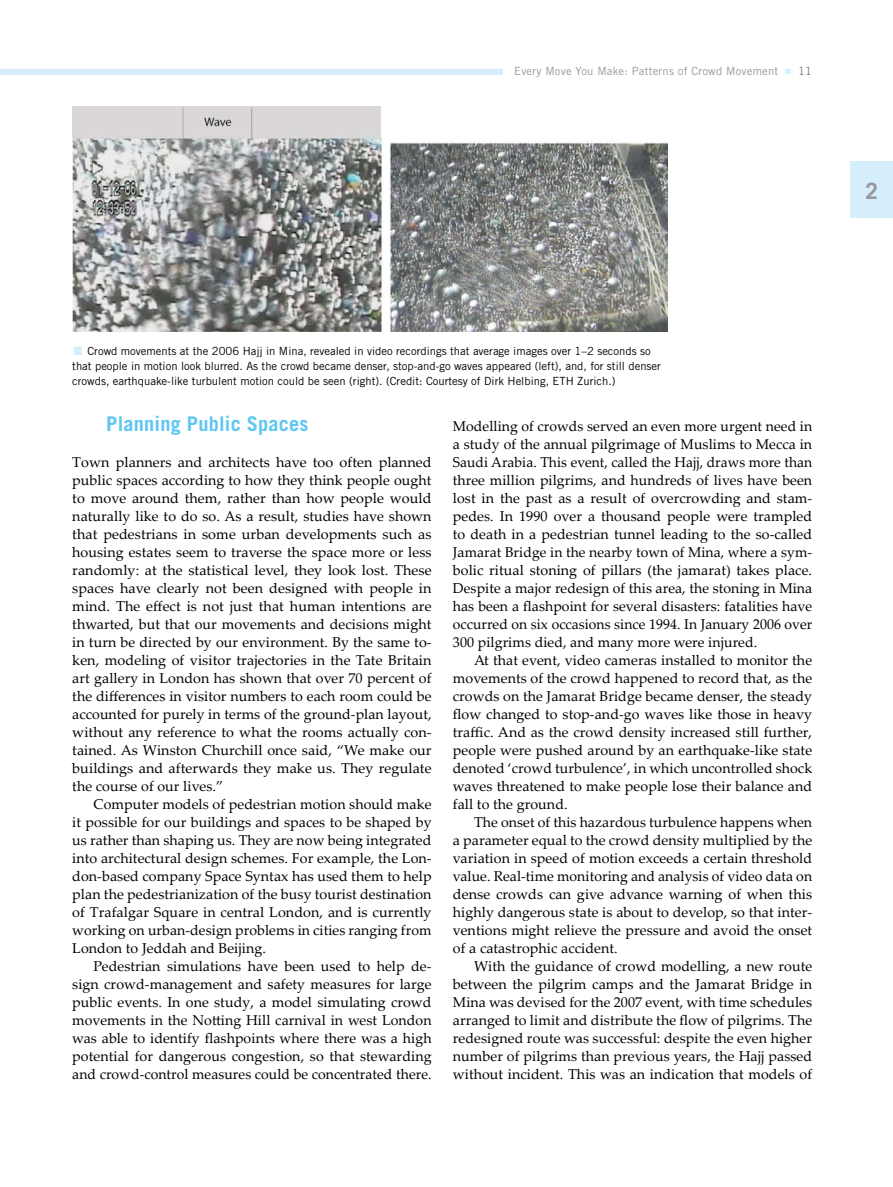
<style>
.page{position:relative;width:893px;height:1187px;background:#fff}
.page>*{position:absolute;margin:0;border:0;box-sizing:border-box;transform-origin:0 0}
.t1{font:700 22.5px "Trade Gothic LT Std";color:#98989c}
.Headline-1{font:700 20.25px "Trade Gothic LT Std";letter-spacing:.01em;color:#5ec6f2}
.Bodytext-2{font:14.25px/18px "Palatino Linotype";letter-spacing:.005em;color:#000;text-align:justify}
.Bodytext-1{font:14.25px/18px "Palatino Linotype";letter-spacing:.005em;color:#000;text-align:justify}
.t2{font:11.25px/15px "Trade Gothic LT Std";color:#000}
.t3{font:11.25px "Trade Gothic LT Std";letter-spacing:.02em;color:#98989c}
.s1{font-family:"Minion Pro";font-size:18px;color:#d4eefb}
.s2{color:#757378}
.s3{font-family:"Minion Pro";font-size:28.5px;color:#d4eefb}
</style>
<div class="page">
<div style="left:850px;top:161px;width:43px;height:56px;background:#d4eefb"></div>
<div style="left:0;top:69px;width:812px;height:6px;background:#d4eefb"></div>
<div style="left:503px;top:67px;width:281px;height:10px;background:#fff"></div>
<div style="left:784px;top:68px;width:8px;height:10px;background:#fff"></div>
<div style="left:792px;top:67px;width:20px;height:10px;background:#fff"></div>
<img style="left:72px;top:106px;width:596px;height:225px">
<p class="t3" style="left:514px;top:64px;width:299px">Every Move You Make: Patterns of Crowd Movement <span class="s1">■</span> <span class="s2">11</span></p>
<h1 class="t1" style="left:865px;top:177px;width:14px">2</h1>
<p class="t2" style="left:72px;top:343px;width:590px"><span class="s3">■</span> Crowd movements at the 2006 Hajj in Mina, revealed in video recordings that average images over 1–2 seconds so that people in motion look blurred. As the crowd became denser, stop-and-go waves appeared (left), and, for still denser crowds, earthquake-like turbulent motion could be seen (right). (Credit: Courtesy of Dirk Helbing, ETH Zurich.)</p>
<p class="Headline-1" style="left:106px;top:411px;width:204px">Planning Public Spaces</p>
<p class="Bodytext-1" style="left:72px;top:452px;width:361px">Town planners and architects have too often planned public spaces according to how they think people ought to move around them, rather than how people would naturally like to do so. As a result, studies have shown that pedestrians in some urban developments such as housing estates seem to traverse the space more or less randomly: at the statistical level, they look lost. These spaces have clearly not been designed with people in mind. The effect is not just that human intentions are thwarted, but that our movements and decisions might in turn be directed by our environment. By the same to&shy;ken, modeling of visitor trajectories in the Tate Britain art gallery in London has shown that over 70 percent of the differences in visitor numbers to each room could be accounted for purely in terms of the ground-plan layout, without any reference to what the rooms actually con&shy;tained. As Winston Churchill once said, “We make our buildings and afterwards they make us. They regulate the course of our lives.”</p>
<p class="Bodytext-2" style="left:72px;top:794px;width:361px;text-indent:21px">Computer models of pedestrian motion should make it possible for our buildings and spaces to be shaped by us rather than shaping us. They are now being integrated into architectural design schemes. For example, the Lon&shy;don-based company Space Syntax has used them to help plan the pedestrianization of the busy tourist destination of Trafalgar Square in central London, and is currently working on urban-design problems in cities ranging from London to Jeddah and Beijing.</p>
<p class="Bodytext-2" style="left:72px;top:956px;width:361px;text-indent:21px">Pedestrian simulations have been used to help de&shy;sign crowd-management and safety measures for large public events. In one study, a model simulating crowd movements in the Notting Hill carnival in west London was able to identify flashpoints where there was a high potential for dangerous congestion, so that stewarding and crowd-control measures could be concentrated there.</p>
<p class="Bodytext-2" style="left:453px;top:416px;width:361px">Modelling of crowds served an even more urgent need in a study of the annual pilgrimage of Muslims to Mecca in Saudi Arabia. This event, called the Hajj, draws more than three million pilgrims, and hundreds of lives have been lost in the past as a result of overcrowding and stam&shy;pedes. In 1990 over a thousand people were trampled to death in a pedestrian tunnel leading to the so-called Jamarat Bridge in the nearby town of Mina, where a sym&shy;bolic ritual stoning of pillars (the jamarat) takes place.<br>Despite a major redesign of this area, the stoning in Mina has been a flashpoint for several disasters: fatalities have occurred on six occasions since 1994. In January 2006 over 300 pilgrims died, and many more were injured.</p>
<p class="Bodytext-2" style="left:453px;top:650px;width:361px;text-indent:21px">At that event, video cameras installed to monitor the movements of the crowd happened to record that, as the crowds on the Jamarat Bridge became denser, the steady flow changed to stop-and-go waves like those in heavy traffic. And as the crowd density increased still further, people were pushed around by an earthquake-like state denoted ‘crowd turbulence’, in which uncontrolled shock waves threatened to make people lose their balance and fall to the ground.</p>
<p class="Bodytext-2" style="left:453px;top:812px;width:361px;text-indent:21px">The onset of this hazardous turbulence happens when a parameter equal to the crowd density multiplied by the variation in speed of motion exceeds a certain threshold value. Real-time monitoring and analysis of video data on dense crowds can give advance warning of when this highly dangerous state is about to develop, so that inter&shy;ventions might relieve the pressure and avoid the onset of a catastrophic accident.</p>
<p class="Bodytext-2" style="left:453px;top:956px;width:361px;text-indent:21px">With the guidance of crowd modelling, a new route between the pilgrim camps and the Jamarat Bridge in Mina was devised for the 2007 event, with time schedules arranged to limit and distribute the flow of pilgrims. The redesigned route was successful: despite the even higher number of pilgrims than previous years, the Hajj passed without incident. This was an indication that models of</p>
</div>
